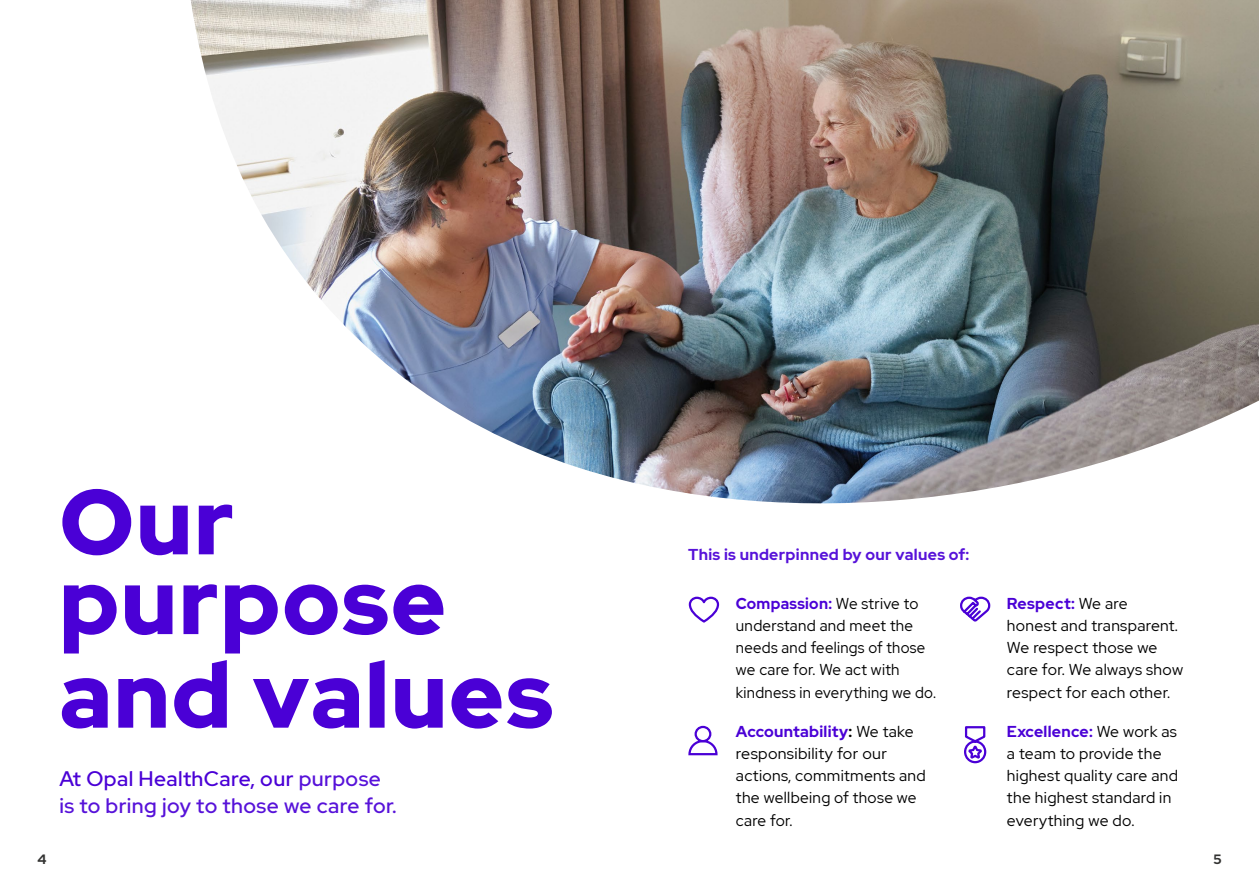
<style>
.page{position:relative;width:1259px;height:893px;background:#fff}
.page>*{position:absolute;margin:0;border:0;box-sizing:border-box;transform-origin:0 0}
.t1{font:900 91.95px/79.8px "Red Hat Display";letter-spacing:.02em;color:#4a00d6}
.t2{font:500 21px/27px "Red Hat Display";letter-spacing:.02em;color:#5712d9}
.t3{font:15.75px/22.2px "Red Hat Display";letter-spacing:.02em;color:#000}
.t4{font:700 15.75px "Red Hat Display";letter-spacing:.02em;color:#5712d9}
.t5{font:700 13.5px "Red Hat Display";color:#333332}
.s1{color:#4a00d6}
.s2{font-weight:700;color:#4a00d6}
.s3{font-weight:700}
</style>
<div class="page">
<svg style="left:688px;top:596px;width:32px;height:27px"></svg>
<img style="left:191px;top:0;width:1068px;height:504px">
<svg style="left:688px;top:725px;width:30px;height:31px"></svg>
<svg style="left:960px;top:596px;width:31px;height:26px"></svg>
<svg style="left:964px;top:726px;width:23px;height:38px"></svg>
<h1 class="t1" style="left:59px;top:482px;width:388px">Our purpose</h1>
<h1 class="t1" style="left:59px;top:655px;width:495px">and values</h1>
<h2 class="t2" style="left:59px;top:765px;width:339px"><span class="s1">At Opal HealthCare, our</span> purpose is to bring joy to those we care for.</h2>
<p class="t4" style="left:688px;top:544px;width:283px">This is underpinned by our values of:</p>
<p class="t3" style="left:736px;top:592px;width:201px"><span class="s2">Compassion:</span> We strive to understand and meet the needs and feelings of those we care for. We act with kindness in everything we do.</p>
<p class="t3" style="left:736px;top:720px;width:191px"><span class="s2">Accountability</span><span class="s3">:</span> We take responsibility for our actions, commitments and the wellbeing of those we care for.</p>
<p class="t3" style="left:1007px;top:592px;width:178px"><span class="s2">Respect:</span> We are<br>honest and transparent.<br>We respect those we care for. We always show respect for each other.</p>
<p class="t3" style="left:1007px;top:720px;width:172px"><span class="s2">Excellence:</span> We work as a team to provide the highest quality care and the highest standard in everything we do.</p>
<p class="t5" style="left:37px;top:851px;width:11px">4</p>
<p class="t5" style="left:1213px;top:851px;width:10px">5</p>
</div>
